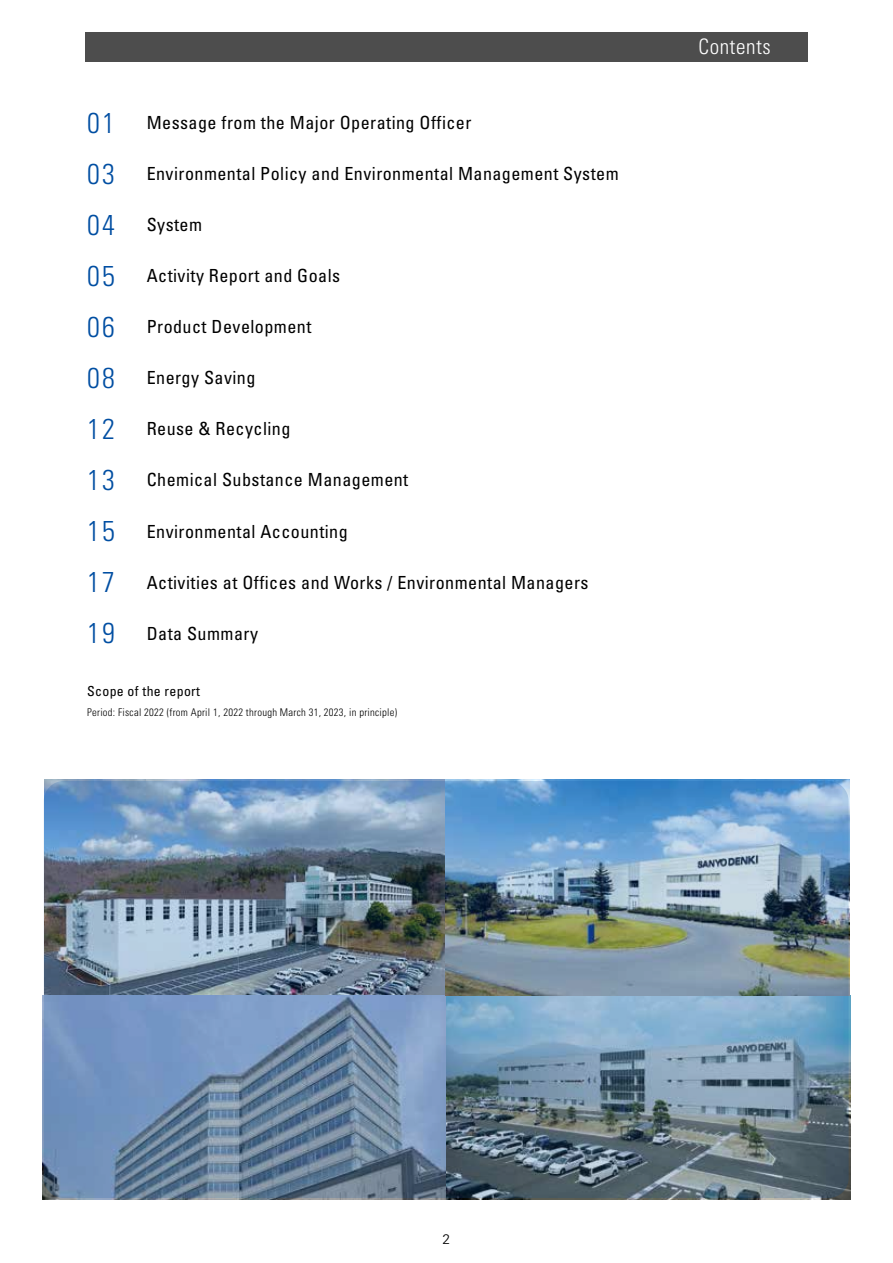
<style>
.page{position:relative;width:893px;height:1263px;background:#fff}
.page>*{position:absolute;margin:0;border:0;box-sizing:border-box;transform-origin:0 0}
.t1{font:300 condensed 28.65px "Univers LT Std";letter-spacing:.075em;color:#004ea2}
.t2{font:300 condensed 21.3px "Univers LT Std";letter-spacing:.025em;color:#fff}
.t3{font:condensed 18px "Univers LT Std";letter-spacing:.025em;color:#000}
.t4{font:condensed 13.8px "Univers LT Std";letter-spacing:.025em;color:#000}
.t5{font:300 13.8px "Univers LT Std";color:#000}
.t6{font:300 condensed 10.65px "Univers LT Std";letter-spacing:.025em;color:#000}
</style>
<div class="page">
<img style="left:44px;top:781px;width:805px;height:417px;border-radius:20px">
<div style="left:85px;top:32px;width:723px;height:30px;background:#4d4d4d"></div>
<h1 class="t1" style="left:87px;top:105px;width:29px">01</h1>
<p class="t3" style="left:147px;top:111px;width:326px">Message from the Major Operating Officer</p>
<h1 class="t1" style="left:87px;top:156px;width:29px">03</h1>
<p class="t3" style="left:147px;top:162px;width:473px">Environmental Policy and Environmental Management System</p>
<h1 class="t1" style="left:87px;top:208px;width:29px">04</h1>
<p class="t3" style="left:147px;top:214px;width:57px">System</p>
<h1 class="t1" style="left:87px;top:259px;width:29px">05</h1>
<p class="t3" style="left:147px;top:265px;width:195px">Activity Report and Goals</p>
<h1 class="t1" style="left:87px;top:310px;width:29px">06</h1>
<p class="t3" style="left:147px;top:316px;width:166px">Product Development</p>
<h1 class="t1" style="left:87px;top:361px;width:29px">08</h1>
<p class="t3" style="left:147px;top:367px;width:110px">Energy Saving</p>
<h1 class="t1" style="left:87px;top:412px;width:29px">12</h1>
<p class="t3" style="left:147px;top:418px;width:145px">Reuse &amp; Recycling</p>
<h1 class="t1" style="left:87px;top:463px;width:29px">13</h1>
<p class="t3" style="left:147px;top:469px;width:263px">Chemical Substance Management</p>
<h1 class="t1" style="left:87px;top:514px;width:29px">15</h1>
<p class="t3" style="left:147px;top:520px;width:203px">Environmental Accounting</p>
<h1 class="t1" style="left:87px;top:565px;width:29px">17</h1>
<p class="t3" style="left:147px;top:571px;width:443px">Activities at Offices and Works / Environmental Managers</p>
<h1 class="t1" style="left:87px;top:616px;width:29px">19</h1>
<p class="t3" style="left:147px;top:622px;width:113px">Data Summary</p>
<p class="t4" style="left:87px;top:682px;width:114px">Scope of the report</p>
<p class="t6" style="left:87px;top:706px;width:311px">Period: Fiscal 2022 (from April 1, 2022 through March 31, 2023, in principle(</p>
<p class="t2" style="left:698px;top:33px;width:74px">Contents</p>
<p class="t5" style="left:443px;top:1230px;width:9px">2</p>
</div>
